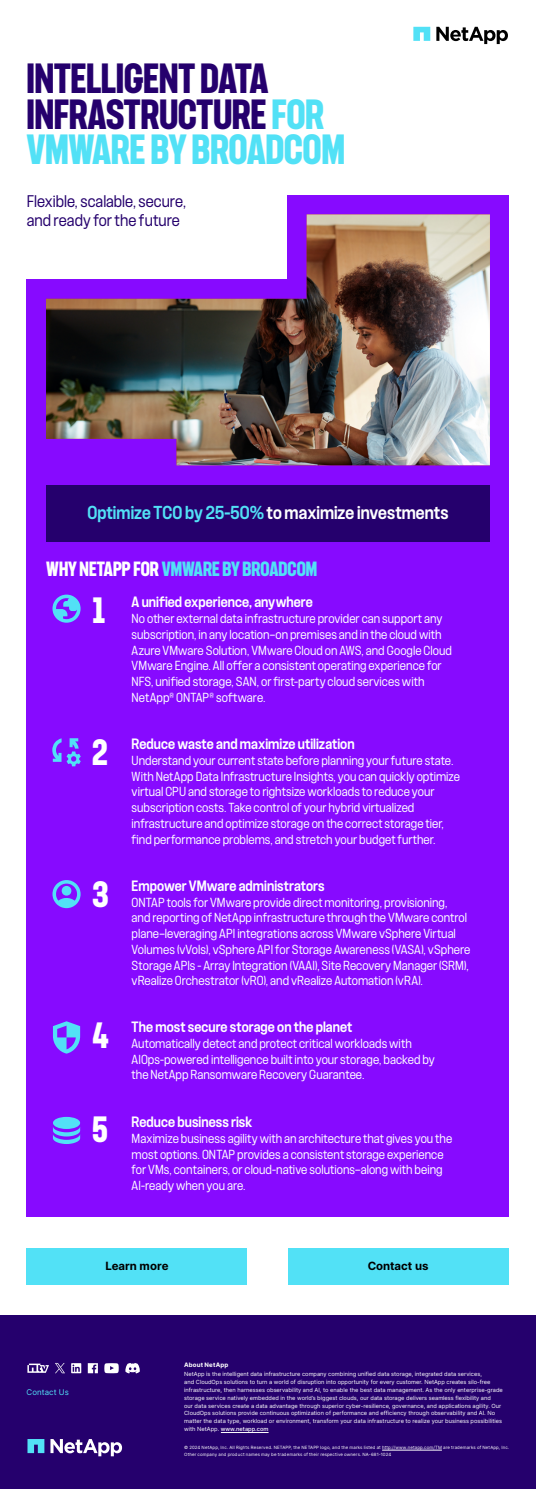
<style>
.page{position:relative;width:536px;height:1489px;background:#fff}
.page>*{position:absolute;margin:0;border:0;box-sizing:border-box;transform-origin:0 0}
.t1{font:700 39.38px/35.4px "F37 Judge";color:#25006d}
.t2{font:700 34.12px "F37 Judge";color:#fff}
.t3{font:700 19.25px "F37 Judge";color:#52e1f6}
.t4{font:500 expanded 17.5px "F37 Judge";letter-spacing:.005em;color:#fff}
.t5{font:expanded 15.75px/18.4px "F37 Judge";color:#25006d}
.t6{font:500 expanded 14px "F37 Judge";letter-spacing:.005em;color:#fff}
.t7{font:expanded 12.25px/15.8px "F37 Judge";color:#fff}
.Body_Headline{font:700 11.38px "Inter";color:#000}
.t8{font:7.88px "Inter";letter-spacing:.015em;color:#52e1f6}
.About_NetApp_Header{font:700 6.12px "Inter";letter-spacing:.025em;color:#fff}
.About_NetApp_Text{font:5.69px/7.9px "Inter";color:#fff}
.Copyright{font:4.38px/6.1px "Inter";letter-spacing:.03em;color:#fff}
.s1{color:#52e1f6}
.s2{color:#fff}
.s3{font-weight:500}
</style>
<div class="page">
<div style="left:0;top:1315px;width:536px;height:173px;background:#25006d"></div>
<div style="left:287px;top:195px;width:222px;height:126px;background:#870aff"></div>
<div style="left:27px;top:280px;width:482px;height:936px;background:#870aff"></div>
<svg style="left:436px;top:27px;width:71px;height:17px"></svg>
<svg style="left:413px;top:27px;width:17px;height:14px"></svg>
<div style="left:46px;top:485px;width:444px;height:56px;background:#25006d"></div>
<svg style="left:53px;top:1116px;width:27px;height:28px"></svg>
<svg style="left:53px;top:1021px;width:27px;height:32px"></svg>
<svg style="left:71px;top:1363px;width:10px;height:10px"></svg>
<svg style="left:88px;top:1363px;width:10px;height:10px"></svg>
<svg style="left:104px;top:1363px;width:15px;height:10px"></svg>
<svg style="left:27px;top:1363px;width:22px;height:9px"></svg>
<svg style="left:50px;top:1439px;width:72px;height:17px"></svg>
<svg style="left:27px;top:1439px;width:17px;height:14px"></svg>
<svg style="left:125px;top:1363px;width:15px;height:10px"></svg>
<svg style="left:55px;top:1363px;width:10px;height:10px"></svg>
<hr style="left:221px;top:1432px;width:47px;height:1px;background:#fff">
<hr style="left:382px;top:1449px;width:60px;height:1px;background:#fff">
<img style="left:46px;top:214px;width:444px;height:251px">
<svg style="left:52px;top:594px;width:29px;height:28px"></svg>
<svg style="left:52px;top:738px;width:29px;height:28px"></svg>
<svg style="left:52px;top:880px;width:29px;height:28px"></svg>
<div style="left:27px;top:1247px;width:220px;height:37px;background:#52e1f6"></div>
<div style="left:287px;top:1247px;width:221px;height:37px;background:#52e1f6"></div>
<p class="t1" style="left:27px;top:62px;width:319px">INTELLIGENT DATA<br>INFRASTRUCTURE <span class="s1">FOR<br>VMWARE BY BROADCOM</span></p>
<p class="t5" style="left:27px;top:191px;width:161px">Flexible, scalable, secure, and ready for the future</p>
<p class="t4" style="left:87px;top:503px;width:362px"><span class="s1">Optimize TCO by 25–50%</span> to maximize investments</p>
<p class="t3" style="left:46px;top:558px;width:272px"><span class="s2">WHY NETAPP FOR</span> VMWARE BY BROADCOM</p>
<p class="t2" style="left:92px;top:591px;width:14px">1</p>
<p class="t6" style="left:132px;top:594px;width:183px">A unified experience, anywhere</p>
<p class="t7" style="left:132px;top:609px;width:321px">No other external data infrastructure provider can support any subscription, in any location—on premises and in the cloud with Azure VMware Solution, VMware Cloud on AWS, and Google Cloud VMware Engine. All offer a consistent operating experience for NFS, unified storage, SAN, or first-party cloud services with NetApp<sup>®</sup> ONTAP<sup>®</sup> software.</p>
<p class="t2" style="left:92px;top:733px;width:17px">2</p>
<p class="t6" style="left:132px;top:736px;width:224px">Reduce waste and maximize utilization</p>
<p class="t7" style="left:132px;top:751px;width:330px">Understand your current state before planning your future state.<br>With NetApp Data Infrastructure Insights, you can quickly optimize virtual CPU and storage to rightsize workloads to reduce your subscription costs. Take control of your hybrid virtualized infrastructure and optimize storage on the correct storage tier, find performance problems, and stretch your budget further.</p>
<p class="t2" style="left:92px;top:875px;width:18px">3</p>
<p class="t6" style="left:132px;top:877px;width:194px">Empower VMware administrators</p>
<p class="t7" style="left:132px;top:893px;width:340px">ONTAP tools for VMware provide direct monitoring, provisioning,<br>and reporting of NetApp infrastructure through the VMware control plane—leveraging API integrations across VMware vSphere Virtual Volumes (vVols), vSphere API for Storage Awareness (VASA), vSphere Storage APIs - Array Integration (VAAI), Site Recovery Manager (SRM), vRealize Orchestrator (vRO), and vRealize Automation (vRA).</p>
<p class="t2" style="left:92px;top:1016px;width:18px">4</p>
<p class="t6" style="left:132px;top:1019px;width:222px">The most secure storage on the planet</p>
<p class="t7" style="left:132px;top:1034px;width:304px">Automatically detect and protect critical workloads with<br>AIOps-powered intelligence built into your storage, backed by the NetApp Ransomware Recovery Guarantee.</p>
<p class="t2" style="left:92px;top:1110px;width:17px">5</p>
<p class="t6" style="left:132px;top:1114px;width:122px">Reduce business risk</p>
<p class="t7" style="left:132px;top:1129px;width:322px">Maximize business agility with an architecture that gives you the most options. ONTAP provides a consistent storage experience for VMs, containers, or cloud-native solutions—along with being AI-ready when you are.</p>
<p class="t8" style="left:27px;top:1386px;width:44px">Contact Us</p>
<p class="Body_Headline" style="left:105px;top:1257px;width:65px">Learn more</p>
<p class="Body_Headline" style="left:367px;top:1257px;width:62px">Contact us</p>
<p class="About_NetApp_Header" style="left:184px;top:1360px;width:46px">About NetApp</p>
<p class="About_NetApp_Text" style="left:184px;top:1369px;width:320px">NetApp is the intelligent data infrastructure company combining unified data storage, integrated data services,<br>and CloudOps solutions to turn a world of disruption into opportunity for every customer. NetApp creates silo-free infrastructure, then harnesses observability and AI, to enable the best data management. As the only enterprise-grade storage service natively embedded in the world’s biggest clouds, our data storage delivers seamless flexibility and<br>our data services create a data advantage through superior cyber-resilience, governance, and applications agility. Our CloudOps solutions provide continuous optimization of performance and efficiency through observability and AI. No matter the data type, workload or environment, transform your data infrastructure to realize your business possibilities with NetApp. <span class="s3">www.netapp.com</span></p>
<p class="Copyright" style="left:184px;top:1444px;width:326px">© 2024 NetApp, Inc. All Rights Reserved. NETAPP, the NETAPP logo, and the marks listed at http://www.netapp.com/TM are trademarks of NetApp, Inc.<br>Other company and product names may be trademarks of their respective owners. NA-681-1024</p>
</div>
